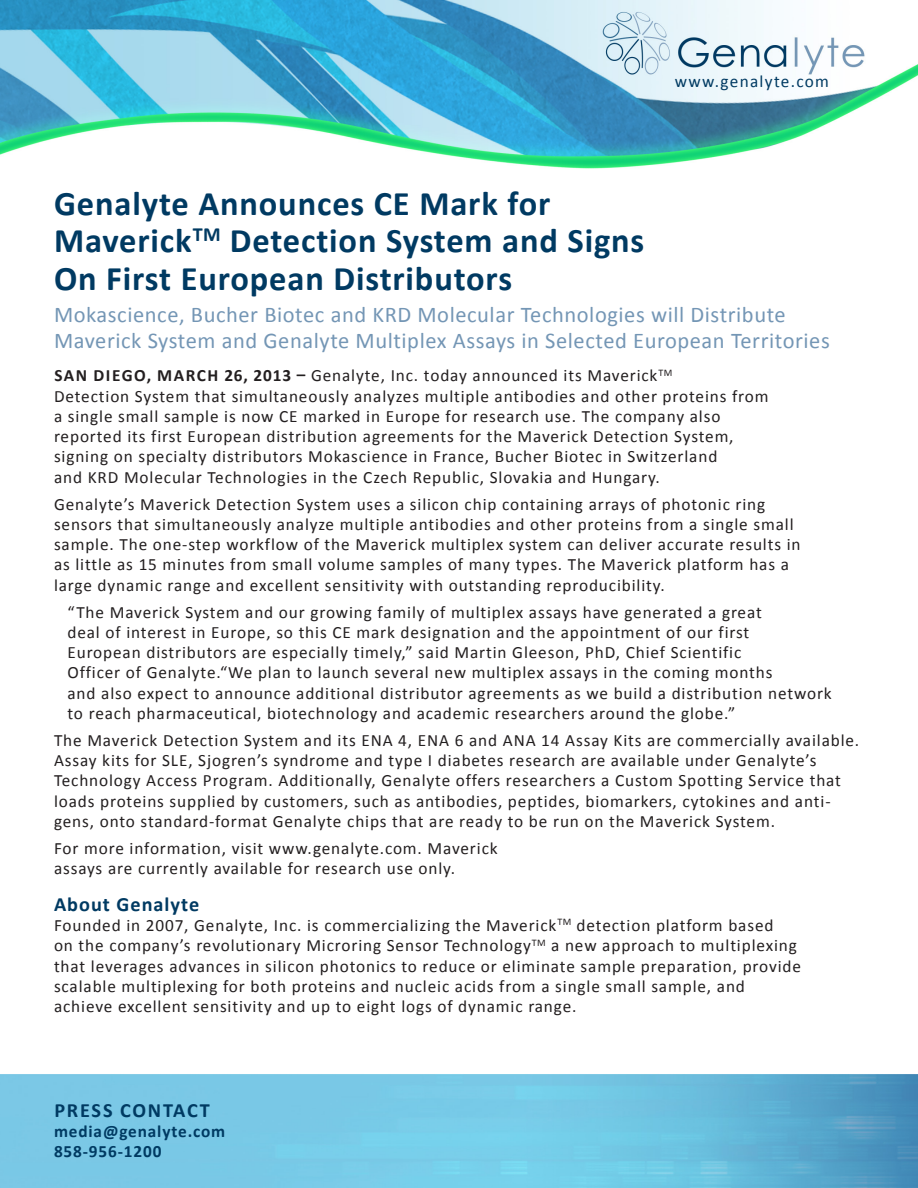
<style>
.page{position:relative;width:918px;height:1188px;background:#fff}
.page>*{position:absolute;margin:0;border:0;box-sizing:border-box;transform-origin:0 0}
.body{font:700 34.5px/37.5px "Calibri";letter-spacing:.025em;color:#003a62}
.body-2{font:22.5px/25.5px "Calibri";letter-spacing:.025em;color:#7496b5}
.body-3{font:700 20.25px "Calibri";letter-spacing:.05em;color:#003a62}
.body-4{font:700 20.25px "Calibri";letter-spacing:.09em;color:#003a62}
.body-5{font:17.25px/20.2px "Calibri";letter-spacing:.05em;color:#231f20}
.t1{font:700 17.25px/20.2px "Calibri";letter-spacing:.05em;color:#003a62}
.t2{font:17.25px "Calibri";letter-spacing:.075em;color:#003a62}
.s1{font-weight:700}
</style>
<div class="page">
<img style="left:0;top:0;width:918px;height:1188px">
<p class="t2" style="left:675px;top:71px;width:156px">www.genalyte.com</p>
<p class="body" style="left:54px;top:185px;width:592px">Genalyte Announces CE Mark for<br>Maverick<sup>TM</sup> Detection System and Signs<br>On First European Distributors</p>
<p class="body-2" style="left:54px;top:302px;width:777px">Mokascience, Bucher Biotec and KRD Molecular Technologies will Distribute<br>Maverick System and Genalyte Multiplex Assays in Selected European Territories</p>
<p class="body-5" style="left:54px;top:366px;width:716px"><span class="s1">SAN DIEGO, MARCH 26, 2013 –</span> Genalyte, Inc. today announced its Maverick<sup>TM<br></sup>Detection System that simultaneously analyzes multiple antibodies and other proteins from a single small sample is now CE marked in Europe for research use. The company also reported its first European distribution agreements for the Maverick Detection System, signing on specialty distributors Mokascience in France, Bucher Biotec in Switzerland<br>and KRD Molecular Technologies in the Czech Republic, Slovakia and Hungary.</p>
<p class="body-5" style="left:54px;top:494px;width:748px">Genalyte’s Maverick Detection System uses a silicon chip containing arrays of photonic ring sensors that simultaneously analyze multiple antibodies and other proteins from a single small sample. The one-step workflow of the Maverick multiplex system can deliver accurate results in as little as 15 minutes from small volume samples of many types. The Maverick platform has a large dynamic range and excellent sensitivity with outstanding reproducibility.</p>
<p class="body-5" style="left:68px;top:602px;width:766px">“The Maverick System and our growing family of multiplex assays have generated a great<br>deal of interest in Europe, so this CE mark designation and the appointment of our first<br>European distributors are especially timely,” said Martin Gleeson, PhD, Chief Scientific<br>Officer of Genalyte.“We plan to launch several new multiplex assays in the coming months<br>and also expect to announce additional distributor agreements as we build a distribution network to reach pharmaceutical, biotechnology and academic researchers around the globe.”</p>
<p class="body-5" style="left:54px;top:730px;width:807px">The Maverick Detection System and its ENA 4, ENA 6 and ANA 14 Assay Kits are commercially available.<br>Assay kits for SLE, Sjogren’s syndrome and type I diabetes research are available under Genalyte’s Technology Access Program. Additionally, Genalyte offers researchers a Custom Spotting Service that loads proteins supplied by customers, such as antibodies, peptides, biomarkers, cytokines and anti&shy;gens, onto standard-format Genalyte chips that are ready to be run on the Maverick System.</p>
<p class="body-5" style="left:54px;top:838px;width:445px">For more information, visit www.genalyte.com. Maverick assays are currently available for research use only.</p>
<p class="body-3" style="left:54px;top:891px;width:147px">About Genalyte</p>
<p class="body-5" style="left:54px;top:915px;width:749px">Founded in 2007, Genalyte, Inc. is commercializing the Maverick<sup>TM</sup> detection platform based<br>on the company’s revolutionary Microring Sensor Technology<sup>TM</sup> a new approach to multiplexing that leverages advances in silicon photonics to reduce or eliminate sample preparation, provide scalable multiplexing for both proteins and nucleic acids from a single small sample, and achieve excellent sensitivity and up to eight logs of dynamic range.</p>
<p class="body-4" style="left:54px;top:1097px;width:157px">PRESS CONTACT</p>
<p class="t1" style="left:54px;top:1121px;width:173px">media@genalyte.com<br>858-956-1200</p>
</div>
